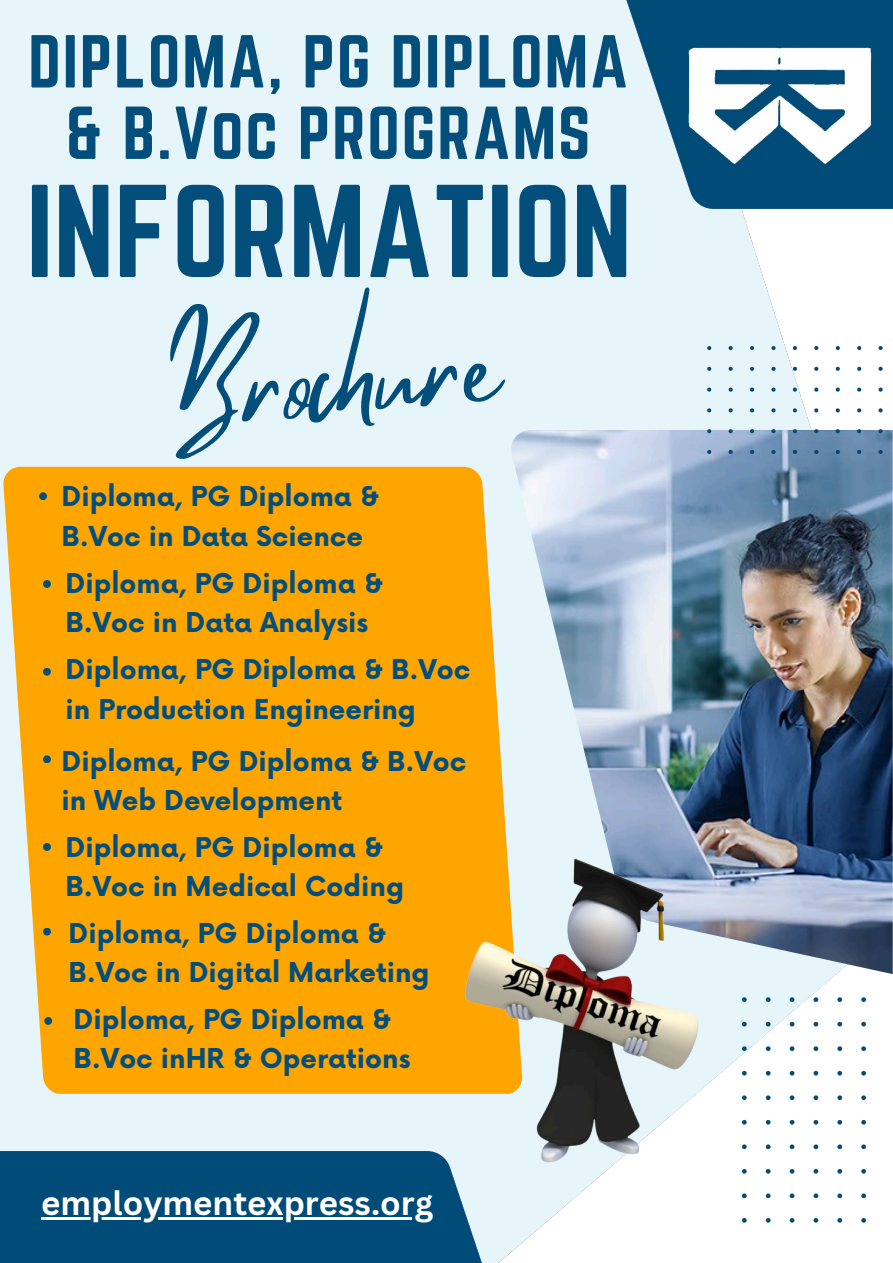
<style>
.page{position:relative;width:893px;height:1263px;background:#fff}
.page>*{position:absolute;margin:0;border:0;box-sizing:border-box;transform-origin:0 0}
.t1{font:116.02px "Mistrully";color:#034e7b}
.t2{font:115.27px "Norwester";color:#034e7b}
.t3{font:65.47px/71.4px "Norwester";letter-spacing:.025em;color:#034e7b;text-align:center}
.t4{font:700 33px "Canva Sans";color:#fff}
.t5{font:700 26.7px/39.4px "Now";color:#034e7b}
</style>
<div class="page">
<img style="left:0;top:0;width:893px;height:1263px">
<img style="left:511px;top:430px;width:381px;height:544px">
<div style="left:0;top:1151px;width:494px;height:112px;background:#004b78"></div>
<img style="left:622px;top:0;width:271px;height:208px">
<img style="left:707px;top:346px;width:185px;height:108px">
<img style="left:742px;top:997px;width:123px;height:225px">
<img style="left:676px;top:44px;width:204px;height:122px">
<img style="left:450px;top:853px;width:262px;height:350px">
<hr style="left:41px;top:1216px;width:392px;height:3px;background:#fff">
<div style="left:39px;top:492px;width:8px;height:8px;background:#034e7b"></div>
<div style="left:43px;top:580px;width:8px;height:8px;background:#034e7b"></div>
<div style="left:43px;top:668px;width:8px;height:8px;background:#034e7b"></div>
<div style="left:43px;top:755px;width:8px;height:8px;background:#034e7b"></div>
<div style="left:43px;top:843px;width:8px;height:8px;background:#034e7b"></div>
<div style="left:43px;top:928px;width:8px;height:7px;background:#034e7b"></div>
<div style="left:44px;top:1017px;width:8px;height:8px;background:#034e7b"></div>
<h3 class="t3" style="left:28px;top:26px;width:601px">DIPLOMA, PG DIPLOMA &amp; B.Voc PROGRAMS</h3>
<h2 class="t2" style="left:26px;top:162px;width:607px">INFORMATION</h2>
<h1 class="t1" style="left:162px;top:300px;width:330px;rotate:-5deg">Brochure</h1>
<p class="t5" style="left:62px;top:478px;width:319px">Diploma, PG Diploma &amp;<br>B.Voc in Data Science</p>
<p class="t5" style="left:66px;top:565px;width:319px">Diploma, PG Diploma &amp;<br>B.Voc in Data Analysis</p>
<p class="t5" style="left:66px;top:651px;width:406px">Diploma, PG Diploma &amp; B.Voc in Production Engineering</p>
<p class="t5" style="left:62px;top:743px;width:406px">Diploma, PG Diploma &amp; B.Voc in Web Development</p>
<p class="t5" style="left:66px;top:829px;width:340px">Diploma, PG Diploma &amp;<br>B.Voc in Medical Coding</p>
<p class="t5" style="left:69px;top:915px;width:362px">Diploma, PG Diploma &amp;<br>B.Voc in Digital Marketing</p>
<p class="t5" style="left:74px;top:1001px;width:338px">Diploma, PG Diploma &amp;<br>B.Voc inHR &amp; Operations</p>
<p class="t4" style="left:41px;top:1180px;width:393px">employmentexpress.org</p>
</div>
